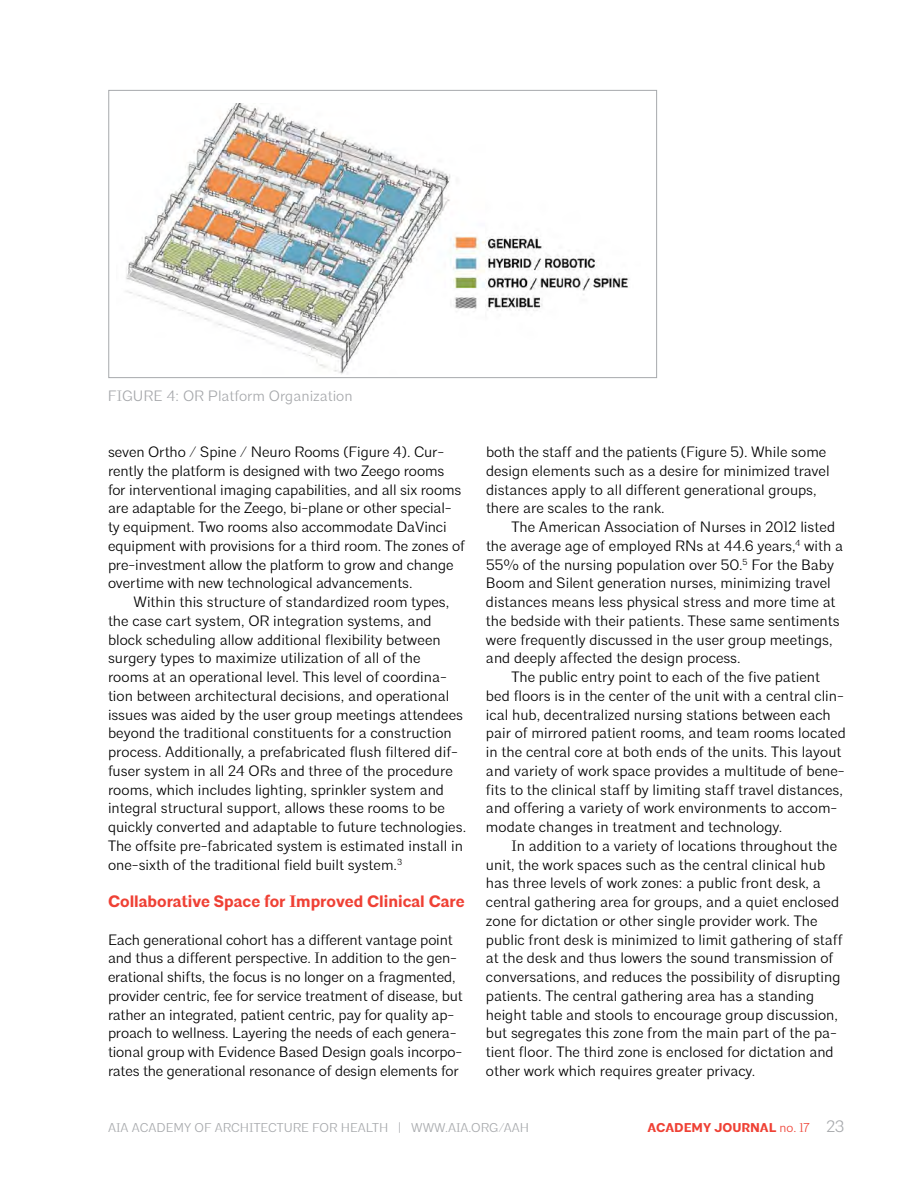
<style>
.page{position:relative;width:918px;height:1188px;background:#fff}
.page>*{position:absolute;margin:0;border:0;box-sizing:border-box;transform-origin:0 0}
.t1{font:700 16.5px "Architype";color:#ef4135}
.t2{font:300 15px/18.8px "Architype";color:#000}
.t3{font:300 15px "Architype";color:#a7a9ac}
.t4{font:300 12.75px "Architype";color:#a7a9ac}
.t5{font:700 12.75px "Architype";color:#ef4135}
.s1{font-weight:300}
.s2{font-weight:300;font-size:16.5px;color:#a7a9ac}
</style>
<div class="page">
<div style="left:108px;top:90px;width:549px;height:288px;border:1px solid #a7a9ac"></div>
<img style="left:126px;top:104px;width:503px;height:270px">
<p class="t3" style="left:108px;top:387px;width:246px">FIGURE 4: OR Platform Organization</p>
<p class="t2" style="left:108px;top:443px;width:359px">seven Ortho / Spine / Neuro Rooms (Figure 4). Cur&shy;rently the platform is designed with two Zeego rooms for interventional imaging capabilities, and all six rooms are adaptable for the Zeego, bi-plane or other special&shy;ty equipment. Two rooms also accommodate DaVinci equipment with provisions for a third room. The zones of pre-investment allow the platform to grow and change overtime with new technological advancements.</p>
<p class="t2" style="left:108px;top:593px;width:360px;text-indent:26px">Within this structure of standardized room types, the case cart system, OR integration systems, and block scheduling allow additional flexibility between surgery types to maximize utilization of all of the<br>rooms at an operational level. This level of coordina&shy;tion between architectural decisions, and operational issues was aided by the user group meetings attendees beyond the traditional constituents for a construction process. Additionally, a prefabricated flush filtered dif&shy;fuser system in all 24 ORs and three of the procedure rooms, which includes lighting, sprinkler system and integral structural support, allows these rooms to be quickly converted and adaptable to future technologies.<br>The offsite pre-fabricated system is estimated install in one-sixth of the traditional field built system.<sup>3</sup></p>
<p class="t1" style="left:108px;top:891px;width:358px">Collaborative Space for Improved Clinical Care</p>
<p class="t2" style="left:108px;top:930px;width:356px">Each generational cohort has a different vantage point and thus a different perspective. In addition to the gen&shy;erational shifts, the focus is no longer on a fragmented, provider centric, fee for service treatment of disease, but rather an integrated, patient centric, pay for quality ap&shy;proach to wellness. Layering the needs of each genera&shy;tional group with Evidence Based Design goals incorpo&shy;rates the generational resonance of design elements for</p>
<p class="t2" style="left:486px;top:443px;width:345px">both the staff and the patients (Figure 5). While some design elements such as a desire for minimized travel distances apply to all different generational groups, there are scales to the rank.</p>
<p class="t2" style="left:512px;top:518px;width:325px">The American Association of Nurses in 2012 listed</p>
<p class="t2" style="left:486px;top:537px;width:359px">the average age of employed RNs at 44.6 years,<sup>4</sup> with a</p>
<p class="t2" style="left:486px;top:555px;width:350px">55% of the nursing population over 50.<sup>5</sup> For the Baby</p>
<p class="t2" style="left:486px;top:574px;width:346px">Boom and Silent generation nurses, minimizing travel</p>
<p class="t2" style="left:486px;top:593px;width:351px">distances means less physical stress and more time at</p>
<p class="t2" style="left:486px;top:612px;width:355px">the bedside with their patients. These same sentiments</p>
<p class="t2" style="left:486px;top:630px;width:348px">were frequently discussed in the user group meetings,</p>
<p class="t2" style="left:486px;top:649px;width:256px">and deeply affected the design process.</p>
<p class="t2" style="left:511px;top:668px;width:310px">The public entry point to each of the five patient</p>
<p class="t2" style="left:486px;top:687px;width:359px">bed floors is in the center of the unit with a central clin-</p>
<p class="t2" style="left:486px;top:705px;width:346px">ical hub, decentralized nursing stations between each</p>
<p class="t2" style="left:486px;top:724px;width:361px">pair of mirrored patient rooms, and team rooms located</p>
<p class="t2" style="left:486px;top:743px;width:357px">in the central core at both ends of the units. This layout</p>
<p class="t2" style="left:486px;top:762px;width:360px">and variety of work space provides a multitude of bene-</p>
<p class="t2" style="left:486px;top:780px;width:358px">fits to the clinical staff by limiting staff travel distances,</p>
<p class="t2" style="left:486px;top:799px;width:353px">and offering a variety of work environments to accom-</p>
<p class="t2" style="left:486px;top:818px;width:298px">modate changes in treatment and technology.</p>
<p class="t2" style="left:511px;top:837px;width:327px">In addition to a variety of locations throughout the</p>
<p class="t2" style="left:486px;top:855px;width:341px">unit, the work spaces such as the central clinical hub</p>
<p class="t2" style="left:486px;top:874px;width:336px">has three levels of work zones: a public front desk, a</p>
<p class="t2" style="left:486px;top:893px;width:355px">central gathering area for groups, and a quiet enclosed</p>
<p class="t2" style="left:486px;top:912px;width:333px">zone for dictation or other single provider work. The</p>
<p class="t2" style="left:486px;top:930px;width:358px">public front desk is minimized to limit gathering of staff</p>
<p class="t2" style="left:486px;top:949px;width:349px">at the desk and thus lowers the sound transmission of</p>
<p class="t2" style="left:486px;top:968px;width:356px">conversations, and reduces the possibility of disrupting</p>
<p class="t2" style="left:486px;top:987px;width:330px">patients. The central gathering area has a standing</p>
<p class="t2" style="left:486px;top:1005px;width:354px">height table and stools to encourage group discussion,</p>
<p class="t2" style="left:486px;top:1024px;width:353px">but segregates this zone from the main part of the pa-</p>
<p class="t2" style="left:486px;top:1043px;width:349px">tient floor. The third zone is enclosed for dictation and</p>
<p class="t2" style="left:486px;top:1062px;width:271px">other work which requires greater privacy.</p>
<p class="t4" style="left:108px;top:1120px;width:423px">AIA ACADEMY OF ARCHITECTURE FOR HEALTH | WWW.AIA.ORG/AAH</p>
<p class="t5" style="left:647px;top:1120px;width:199px">ACADEMY JOURNAL <span class="s1">no. 17</span> <span class="s2">23</span></p>
</div>
